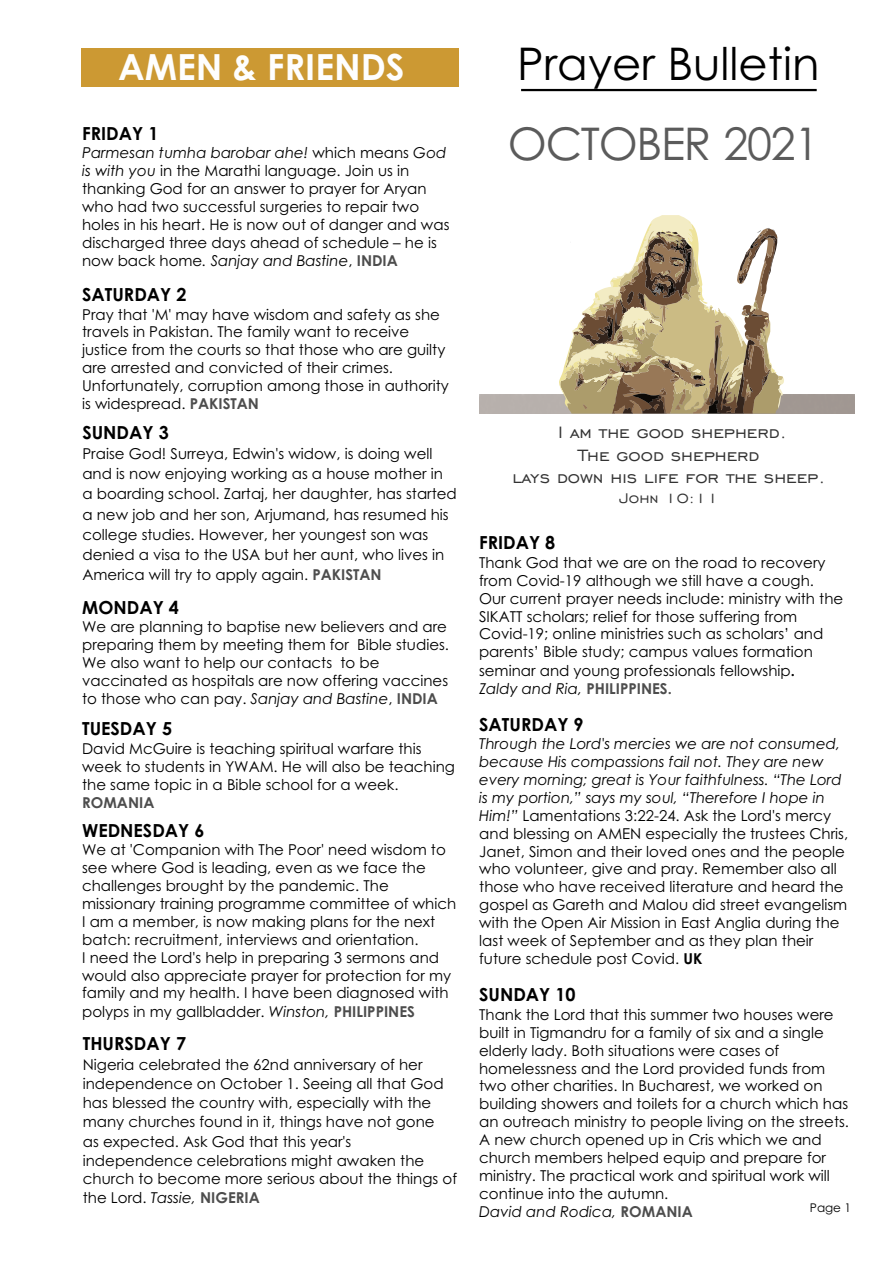
<style>
.page{position:relative;width:893px;height:1263px;background:#fff}
.page>*{position:absolute;margin:0;border:0;box-sizing:border-box;transform-origin:0 0}
.t1{font:45px "Century Gothic";color:#000}
.t2{font:45px "Century Gothic";letter-spacing:-.03em;color:#5b5b5b}
.t3{font:700 36px "Century Gothic";color:#fefefe}
.t4{font:21px/22.4px "Engravers Gothic BT";color:#333;text-align:center}
.t5{font:700 18px "Century Gothic";color:#000}
.t6{font:18px "Engravers Gothic BT";color:#333}
.t7{font:15px/17.9px "Century Gothic";color:#000}
.t8{font:italic 15px/17.9px "Century Gothic";color:#000}
.t9{font:700 15px "Century Gothic";color:#4d4d4d}
.t10{font:12px "Century Gothic";color:#000}
.s1{font-style:italic}
.s2{font-weight:700;color:#4d4d4d}
.s3{font-weight:700}
.s4{font-weight:700;font-style:normal;color:#4d4d4d}
</style>
<div class="page">
<div style="left:81px;top:48px;width:377px;height:38px;background:#c93"></div>
<svg style="left:521px;top:88px;width:296px;height:4px"></svg>
<svg style="left:558px;top:215px;width:227px;height:199px"></svg>
<h2 class="t3" style="left:118px;top:53px;width:288px">AMEN &amp; FRIENDS</h2>
<h1 class="t1" style="left:517px;top:46px;width:304px">Prayer Bulletin</h1>
<p class="t5" style="left:82px;top:126px;width:78px">FRIDAY 1</p>
<p class="t7" style="left:82px;top:145px;width:369px"><span class="s1">Parmesan tumha barobar ahe!</span> which means <span class="s1">God is with you</span> in the Marathi language. Join us in thanking God for an answer to prayer for Aryan who had two successful surgeries to repair two holes in his heart. He is now out of danger and was discharged three days ahead of schedule – he is now back home<span class="s1">. Sanjay and Bastine</span>, <span class="s2">INDIA</span></p>
<p class="t5" style="left:82px;top:288px;width:106px">SATURDAY 2</p>
<p class="t7" style="left:82px;top:307px;width:368px">Pray that 'M' may have wisdom and safety as she travels in Pakistan. The family want to receive justice from the courts so that those who are guilty are arrested and convicted of their crimes.<br>Unfortunately, corruption among those in authority is widespread. <span class="s2">PAKISTAN</span></p>
<p class="t5" style="left:82px;top:425px;width:88px">SUNDAY 3</p>
<p class="t7" style="left:82px;top:445px;width:362px;line-height:20.1px">Praise God! Surreya, Edwin's widow, is doing well and is now enjoying working as a house mother in</p>
<p class="t7" style="left:82px;top:485px;width:376px;line-height:20.1px">a boarding school. Zartaj, her daughter, has started a new job and her son, Arjumand, has resumed his college studies. However, her youngest son was denied a visa to the USA but her aunt, who lives in America will try to apply again. <span class="s2">PAKISTAN</span></p>
<p class="t5" style="left:82px;top:600px;width:98px">MONDAY 4</p>
<p class="t7" style="left:82px;top:619px;width:368px">We are planning to baptise new believers and are preparing them by meeting them for Bible studies.<br>We also want to help our contacts to be vaccinated as hospitals are now offering vaccines to those who can pay. <span class="s1">Sanjay and Bastine</span>, <span class="s2">INDIA</span></p>
<p class="t5" style="left:82px;top:722px;width:91px">TUESDAY 5</p>
<p class="t7" style="left:82px;top:741px;width:374px">David McGuire is teaching spiritual warfare this week to students in YWAM. He will also be teaching the same topic in a Bible school for a week.</p>
<p class="t9" style="left:82px;top:796px;width:74px">ROMANIA</p>
<p class="t5" style="left:82px;top:823px;width:124px">WEDNESDAY 6</p>
<p class="t7" style="left:82px;top:842px;width:376px">We at 'Companion with The Poor' need wisdom to see where God is leading, even as we face the challenges brought by the pandemic. The missionary training programme committee of which I am a member, is now making plans for the next batch: recruitment, interviews and orientation.<br>I need the Lord's help in preparing 3 sermons and would also appreciate prayer for protection for my family and my health. I have been diagnosed with polyps in my gallbladder. <span class="s1">Winston,</span> <span class="s2">PHILIPPINES</span></p>
<p class="t5" style="left:83px;top:1037px;width:105px">THURSDAY 7</p>
<p class="t7" style="left:83px;top:1057px;width:362px;line-height:18.8px">Nigeria celebrated the 62nd anniversary of her independence on October 1. Seeing all that God has blessed the country with, especially with the many churches found in it, things have not gone</p>
<p class="t7" style="left:83px;top:1133px;width:376px;line-height:18.8px">as expected. Ask God that this year's independence celebrations might awaken the church to become more serious about the things of the Lord. <span class="s1">Tassie,</span> <span class="s2">NIGERIA</span></p>
<h1 class="t2" style="left:508px;top:126px;width:313px">OCTOBER 2021</h1>
<h3 class="t4" style="left:558px;top:422px;width:230px">I am the good shepherd.</h3>
<h3 class="t4" style="left:512px;top:444px;width:314px">The good shepherd<br>lays down his life for the sheep.</h3>
<p class="t6" style="left:619px;top:489px;width:101px">John 10:11</p>
<p class="t5" style="left:479px;top:536px;width:78px">FRIDAY 8</p>
<p class="t7" style="left:479px;top:555px;width:348px">Thank God that we are on the road to recovery from Covid-19 although we still have a cough.</p>
<p class="t7" style="left:479px;top:626px;width:346px">Covid-19; online ministries such as scholars’ and parents’ Bible study; campus values formation seminar and young professionals fellowship<span class="s3">.<br></span><span class="s1">Zaldy and Ria,</span> <span class="s2">PHILIPPINES.</span></p>
<p class="t7" style="left:479px;top:591px;width:366px">Our current prayer needs include: ministry with the<br>SIKATT scholars; relief for those suffering from</p>
<p class="t5" style="left:479px;top:717px;width:106px">SATURDAY 9</p>
<p class="t8" style="left:479px;top:736px;width:364px">Through the Lord's mercies we are not consumed, because His compassions fail not. They are new every morning; great is Your faithfulness. “The Lord</p>
<p class="t7" style="left:479px;top:790px;width:370px"><span class="s1">is my portion,” says my soul, “Therefore I hope in Him!”</span> Lamentations 3:22-24. Ask the Lord's mercy and blessing on AMEN especially the trustees Chris, Janet, Simon and their loved ones and the people who volunteer, give and pray. Remember also all those who have received literature and heard the gospel as Gareth and Malou did street evangelism with the Open Air Mission in East Anglia during the last week of September and as they plan their future schedule post Covid. <span class="s3">UK</span></p>
<p class="t5" style="left:479px;top:988px;width:98px">SUNDAY 10</p>
<p class="t7" style="left:479px;top:1007px;width:371px">Thank the Lord that this summer two houses were built in Tigmandru for a family of six and a single elderly lady. Both situations were cases of homelessness and the Lord provided funds from two other charities. In Bucharest, we worked on building showers and toilets for a church which has an outreach ministry to people living on the streets.<br>A new church opened up in Cris which we and church members helped equip and prepare for ministry. The practical work and spiritual work will continue into the autumn.</p>
<p class="t8" style="left:479px;top:1204px;width:215px">David and Rodica, <span class="s4">ROMANIA</span></p>
<p class="t10" style="left:810px;top:1203px;width:43px">Page 1</p>
</div>
